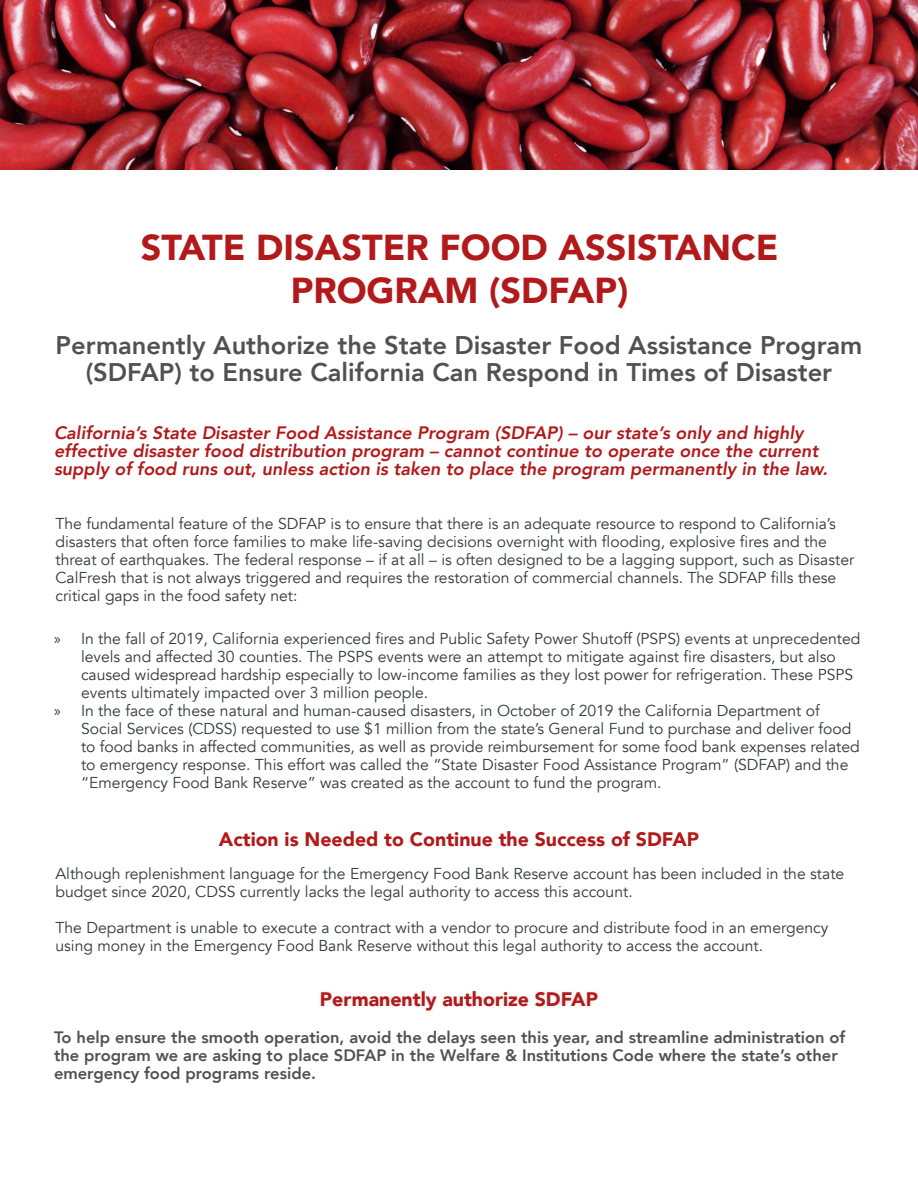
<style>
.page{position:relative;width:918px;height:1188px;background:#fff}
.page>*{position:absolute;margin:0;border:0;box-sizing:border-box;transform-origin:0 0}
.t1{font:900 36px/43.2px "Avenir";color:#b2191a;text-align:center}
.t2{font:800 25.5px/27px "Avenir";color:#535051;text-align:center}
.t3{font:900 19.5px "Avenir";color:#b2191a}
.t4{font:italic 800 18px/18px "Avenir";color:#b2191a}
.t5{font:800 16.5px/18px "Avenir";color:#535051}
.t6{font:15.75px/18px "Avenir";color:#33383a}
.s1{font-family:"Myriad Pro"}
</style>
<div class="page">
<img style="left:0;top:0;width:918px;height:169px">
<p class="t1" style="left:141px;top:225px;width:639px">STATE DISASTER FOOD ASSISTANCE<br>PROGRAM (SDFAP)</p>
<p class="t2" style="left:56px;top:332px;width:808px">Permanently Authorize the State Disaster Food Assistance Program (SDFAP) to Ensure California Can Respond in Times of Disaster</p>
<p class="t4" style="left:54px;top:424px;width:775px">California’s State Disaster Food Assistance Program (SDFAP) – our state’s only and highly effective disaster food distribution program – cannot continue to operate once the current supply of food runs out, unless action is taken to place the program permanently in the law.</p>
<p class="t6" style="left:56px;top:515px;width:800px">The fundamental feature of the SDFAP is to ensure that there is an adequate resource to respond to California’s disasters that often force families to make life-saving decisions overnight with flooding, explosive fires and the threat of earthquakes. The federal response – if at all – is often designed to be a lagging support, such as Disaster CalFresh that is not always triggered and requires the restoration of commercial channels. The SDFAP fills these critical gaps in the food safety net:</p>
<p class="t6" style="left:81px;top:630px;width:781px;text-indent:-27px"><span class="s1">»</span> In the fall of 2019, California experienced fires and Public Safety Power Shutoff (PSPS) events at unprecedented levels and affected 30 counties. The PSPS events were an attempt to mitigate against fire disasters, but also caused widespread hardship especially to low-income families as they lost power for refrigeration. These PSPS events ultimately impacted over 3 million people.</p>
<p class="t6" style="left:81px;top:702px;width:780px;text-indent:-27px"><span class="s1">»</span> In the face of these natural and human-caused disasters, in October of 2019 the California Department of Social Services (CDSS) requested to use $1 million from the state’s General Fund to purchase and deliver food to food banks in affected communities, as well as provide reimbursement for some food bank expenses related to emergency response. This effort was called the “State Disaster Food Assistance Program” (SDFAP) and the “Emergency Food Bank Reserve” was created as the account to fund the program.</p>
<p class="t3" style="left:219px;top:823px;width:482px">Action is Needed to Continue the Success of SDFAP</p>
<p class="t6" style="left:56px;top:865px;width:790px">Although replenishment language for the Emergency Food Bank Reserve account has been included in the state budget since 2020, CDSS currently lacks the legal authority to access this account.</p>
<p class="t6" style="left:56px;top:919px;width:774px">The Department is unable to execute a contract with a vendor to procure and distribute food in an emergency using money in the Emergency Food Bank Reserve without this legal authority to access the account.</p>
<p class="t3" style="left:320px;top:983px;width:280px">Permanently authorize SDFAP</p>
<p class="t5" style="left:54px;top:1028px;width:793px">To help ensure the smooth operation, avoid the delays seen this year, and streamline administration of the program we are asking to place SDFAP in the Welfare &amp; Institutions Code where the state’s other emergency food programs reside.</p>
</div>
